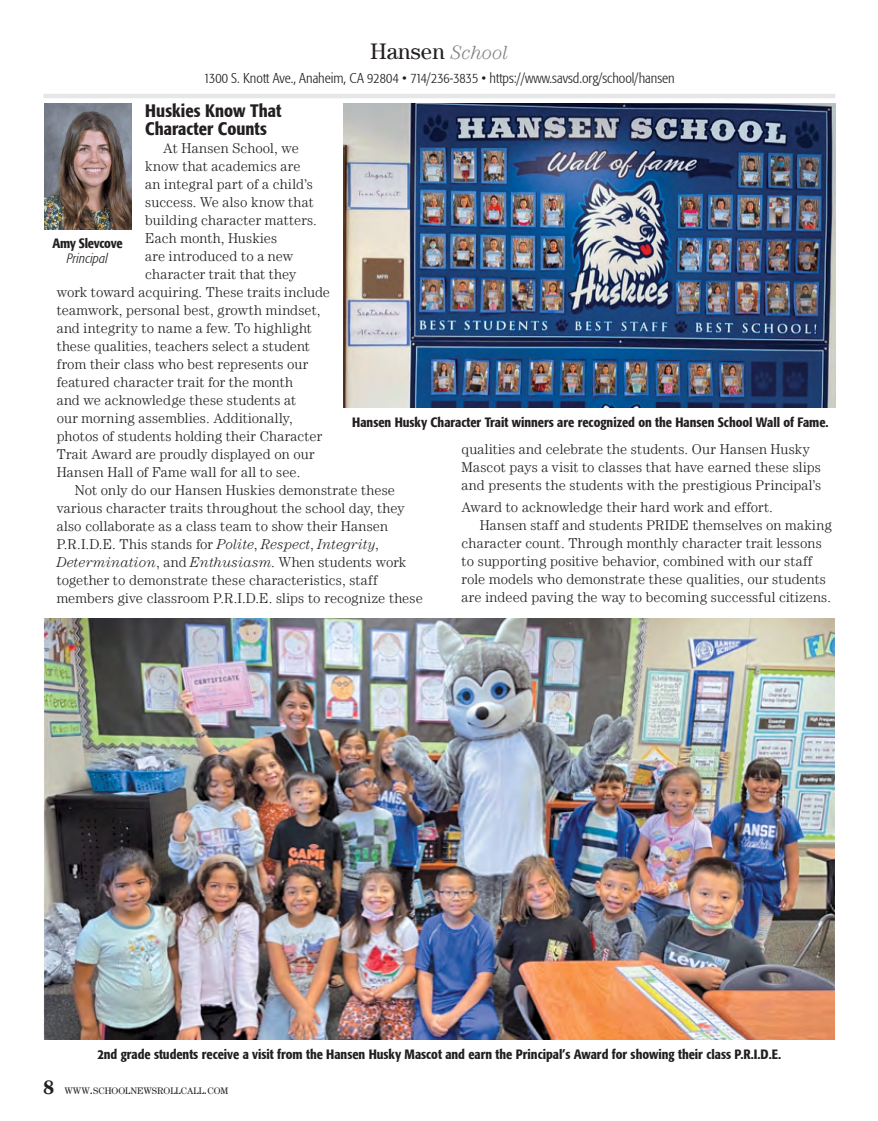
<style>
.page{position:relative;width:878px;height:1121px;background:#fff}
.page>*{position:absolute;margin:0;border:0;box-sizing:border-box;transform-origin:0 0}
.t1{font:22.5px "Century LT";letter-spacing:.005em;color:#231f20}
.t2{font:500 condensed 18px/18px "Formata";color:#231f20}
.t3{font:300 14.25px/18px "Century LT";letter-spacing:.01em;color:#231f20}
.t4{font:300 condensed 14.25px "Formata";color:#231f20}
.t5{font:italic 300 14.25px "Century LT";letter-spacing:.015em;color:#231f20}
.t6{font:300 14.25px "Century LT";letter-spacing:.03em;color:#231f20}
.t7{font:500 condensed 13.5px "Formata";color:#231f20}
.t8{font:500 condensed 13.5px "Formata";letter-spacing:-.02em;color:#231f20}
.t9{font:italic 300 condensed 13.5px "Formata";letter-spacing:.005em;color:#231f20}
.t10{font:9.45px "Century LT";color:#231f20}
.s1{font-weight:300;font-style:italic;font-size:19.5px;color:#808285}
.s2{font-style:italic}
.s3{font-style:normal}
.s4{font-weight:700;font-size:19.5px}
.s5{font-size:13.5px}
</style>
<div class="page">
<hr style="left:43px;top:94px;width:792px;height:4px;background:#e6e7e8">
<img style="left:44px;top:103px;width:88px;height:126px">
<img style="left:43px;top:619px;width:791px;height:421px">
<img style="left:343px;top:103px;width:492px;height:305px">
<h1 class="t1" style="left:370px;top:38px;width:139px">Hansen <span class="s1">School</span></h1>
<p class="t4" style="left:204px;top:70px;width:472px">1300 S. Knott Ave., Anaheim, CA 92804 • 714/236-3835 • https://www.savsd.org/school/hansen</p>
<p class="t2" style="left:145px;top:102px;width:138px">Huskies Know That<br>Character Counts</p>
<p class="t3" style="left:163px;top:139px;width:137px">At Hansen School, we</p>
<p class="t3" style="left:145px;top:157px;width:157px">know that academics are</p>
<p class="t3" style="left:145px;top:175px;width:169px">an integral part of a child’s</p>
<p class="t3" style="left:145px;top:193px;width:170px">success. We also know that</p>
<p class="t3" style="left:145px;top:211px;width:173px">building character matters.</p>
<p class="t3" style="left:145px;top:229px;width:133px">Each month, Huskies</p>
<p class="t3" style="left:145px;top:247px;width:149px">are introduced to a new</p>
<p class="t3" style="left:145px;top:265px;width:153px">character trait that they</p>
<p class="t3" style="left:57px;top:283px;width:275px">work toward acquiring. These traits include</p>
<p class="t3" style="left:57px;top:301px;width:265px">teamwork, personal best, growth mindset,</p>
<p class="t6" style="left:57px;top:320px;width:257px">and integrity to name a few. To highlight</p>
<p class="t3" style="left:57px;top:337px;width:255px">these qualities, teachers select a student</p>
<p class="t3" style="left:57px;top:355px;width:253px">from their class who best represents our</p>
<p class="t3" style="left:57px;top:373px;width:238px">featured character trait for the month</p>
<p class="t3" style="left:57px;top:391px;width:241px">and we acknowledge these students at</p>
<p class="t3" style="left:57px;top:409px;width:237px">our morning assemblies. Additionally,</p>
<p class="t3" style="left:57px;top:427px;width:267px">photos of students holding their Character</p>
<p class="t3" style="left:57px;top:445px;width:259px">Trait Award are proudly displayed on our</p>
<p class="t3" style="left:57px;top:463px;width:245px">Hansen Hall of Fame wall for all to see.</p>
<p class="t3" style="left:75px;top:481px;width:322px">Not only do our Hansen Huskies demonstrate these</p>
<p class="t3" style="left:57px;top:499px;width:349px">various character traits throughout the school day, they</p>
<p class="t3" style="left:57px;top:517px;width:333px">also collaborate as a class team to show their Hansen</p>
<p class="t3" style="left:57px;top:535px;width:324px">P.R.I.D.E. This stands for <span class="s2">Polite</span>, <span class="s2">Respect</span>, <span class="s2">Integrity</span>,</p>
<p class="t5" style="left:57px;top:554px;width:351px">Determination<span class="s3">, and</span> Enthusiasm<span class="s3">. When students work</span></p>
<p class="t3" style="left:57px;top:571px;width:322px">together to demonstrate these characteristics, staff</p>
<p class="t3" style="left:57px;top:589px;width:367px">members give classroom P.R.I.D.E. slips to recognize these</p>
<p class="t8" style="left:52px;top:235px;width:72px">Amy Slevcove</p>
<p class="t9" style="left:67px;top:250px;width:42px">Principal</p>
<p class="t7" style="left:352px;top:414px;width:478px">Hansen Husky Character Trait winners are recognized on the Hansen School Wall of Fame.</p>
<p class="t3" style="left:461px;top:440px;width:361px">qualities and celebrate the students. Our Hansen Husky<br>Mascot pays a visit to classes that have earned these slips and presents the students with the prestigious Principal’s</p>
<p class="t3" style="left:461px;top:498px;width:313px">Award to acknowledge their hard work and effort.</p>
<p class="t3" style="left:479px;top:516px;width:354px">Hansen staff and students PRIDE themselves on making</p>
<p class="t3" style="left:461px;top:534px;width:361px">character count. Through monthly character trait lessons</p>
<p class="t3" style="left:461px;top:552px;width:352px">to supporting positive behavior, combined with our staff</p>
<p class="t3" style="left:461px;top:570px;width:366px">role models who demonstrate these qualities, our students</p>
<p class="t3" style="left:461px;top:588px;width:371px">are indeed paving the way to becoming successful citizens.</p>
<p class="t7" style="left:97px;top:1045px;width:685px">2nd grade students receive a visit from the Hansen Husky Mascot and earn the Principal’s Award for showing their class P.R.I.D.E.</p>
<p class="t10" style="left:43px;top:1085px;width:187px"><span class="s4">8</span> WWW<span class="s5">.</span>SCHOOLNEWSROLLCALL<span class="s5">.</span>COM</p>
</div>
